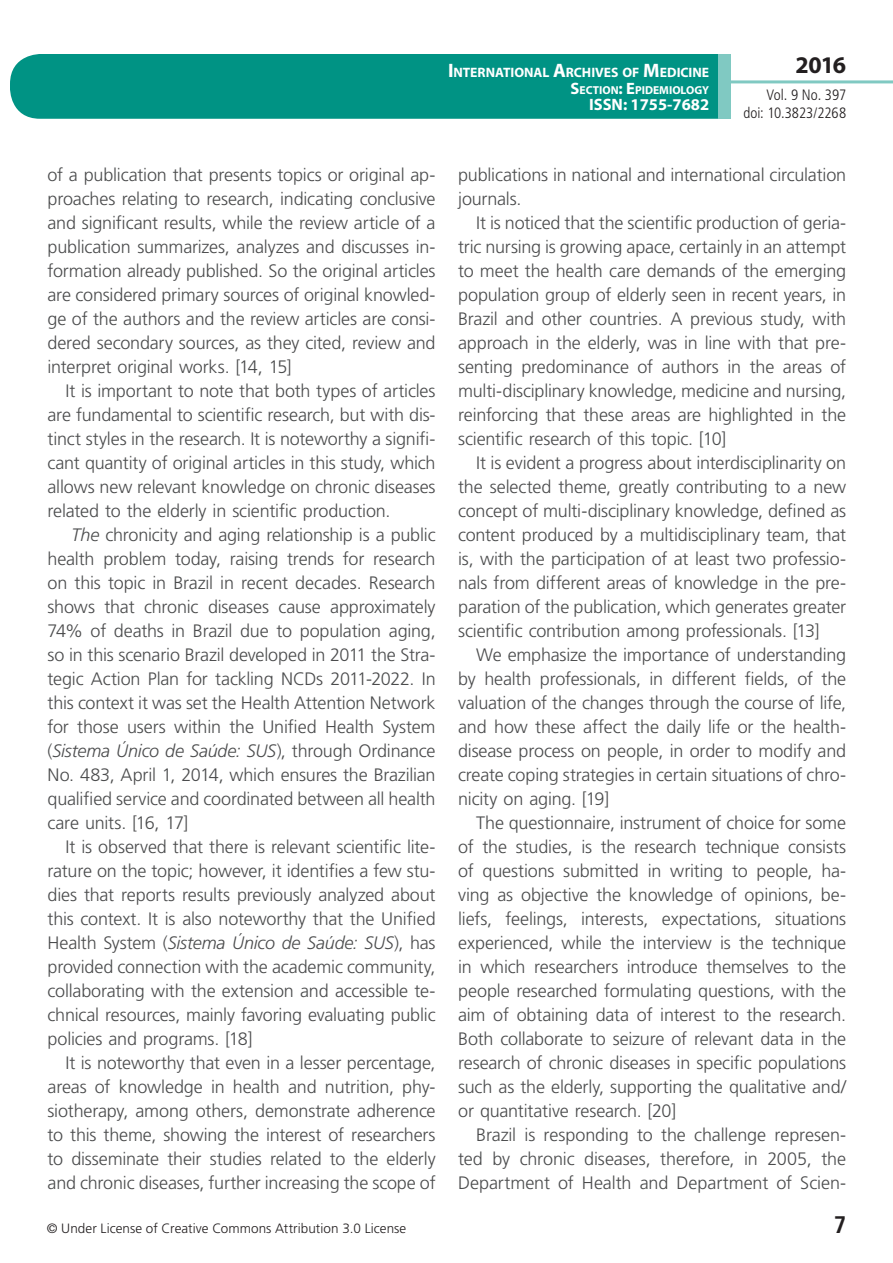
<style>
.page{position:relative;width:893px;height:1263px;background:#fff}
.page>*{position:absolute;margin:0;border:0;box-sizing:border-box;transform-origin:0 0}
.t1{font:700 24px "Myriad Pro";color:#231f20}
.t2{font:700 condensed 24px "Frutiger LT Std";color:#231f20}
.t3{font:300 18px/24px "Frutiger LT Std";letter-spacing:-.01em;color:#4b4c4d;text-align:justify}
.t4{font:700 16.5px "Myriad Pro";color:#fff}
.t5{font:300 condensed 15px/18px "Frutiger LT Std";color:#231f20;text-align:right}
.t6{font:700 13.65px "Myriad Pro";letter-spacing:-.005em;color:#fff}
.t7{font:300 13.5px "Frutiger LT Std";letter-spacing:.005em;color:#231f20}
.t8{font:700 11.55px "Myriad Pro";color:#fff}
.s1{font-size:19.5px}
.s2{font-size:16.5px}
.s3{font-style:italic}
</style>
<div class="page">
<div style="left:10px;top:54px;width:775px;height:65px;background:#009384;border-radius:30px"></div>
<div style="left:732px;top:0;width:161px;height:157px;background:#fff"></div>
<hr style="left:730px;top:80px;width:163px;height:3px;background:#80c9c2">
<div style="left:718px;top:54px;width:13px;height:65px;background:#80c9c2"></div>
<p class="t6" style="left:448px;top:64px;width:263px"><span class="s1">I</span>NTERNATIONAL <span class="s1">A</span>RCHIVES OF <span class="s1">M</span>EDICINE</p>
<p class="t8" style="left:571px;top:82px;width:140px"><span class="s2">S</span>ECTION<span class="s2">: E</span>PIDEMIOLOGY</p>
<p class="t4" style="left:589px;top:94px;width:122px">ISSN: 1755-7682</p>
<h1 class="t1" style="left:795px;top:49px;width:52px">2016</h1>
<p class="t5" style="left:743px;top:86px;width:104px">Vol. 9 No. 397 doi: 10.3823/2268</p>
<p class="t3" style="left:48px;top:163px;width:390px">of a publication that presents topics or original ap&shy;proaches relating to research, indicating conclusive and significant results, while the review article of a publication summarizes, analyzes and discusses in&shy;formation already published. So the original articles are considered primary sources of original knowled&shy;ge of the authors and the review articles are consi&shy;dered secondary sources, as they cited, review and interpret original works. [14, 15]</p>
<p class="t3" style="left:48px;top:379px;width:390px;text-indent:18px">It is important to note that both types of articles are fundamental to scientific research, but with dis&shy;tinct styles in the research. It is noteworthy a signifi&shy;cant quantity of original articles in this study, which allows new relevant knowledge on chronic diseases related to the elderly in scientific production.</p>
<p class="t3" style="left:48px;top:523px;width:390px;text-indent:24px"><span class="s3">The</span> chronicity and aging relationship is a public health problem today, raising trends for research on this topic in Brazil in recent decades. Research shows that chronic diseases cause approximately 74% of deaths in Brazil due to population aging, so in this scenario Brazil developed in 2011 the Stra&shy;tegic Action Plan for tackling NCDs 2011-2022. In this context it was set the Health Attention Network for those users within the Unified Health System (<span class="s3">Sistema Único de Saúde: SUS</span>), through Ordinance No. 483, April 1, 2014, which ensures the Brazilian qualified service and coordinated between all health care units. [16, 17]</p>
<p class="t3" style="left:48px;top:835px;width:390px;text-indent:18px">It is observed that there is relevant scientific lite&shy;rature on the topic; however, it identifies a few stu&shy;dies that reports results previously analyzed about this context. It is also noteworthy that the Unified Health System (<span class="s3">Sistema Único de Saúde: SUS</span>), has provided connection with the academic community, collaborating with the extension and accessible te&shy;chnical resources, mainly favoring evaluating public policies and programs. [18]</p>
<p class="t3" style="left:48px;top:1051px;width:390px;text-indent:18px">It is noteworthy that even in a lesser percentage, areas of knowledge in health and nutrition, phy&shy;siotherapy, among others, demonstrate adherence to this theme, showing the interest of researchers to disseminate their studies related to the elderly and chronic diseases, further increasing the scope of</p>
<p class="t3" style="left:458px;top:163px;width:390px">publications in national and international circulation journals.</p>
<p class="t3" style="left:458px;top:211px;width:390px;text-indent:18px">It is noticed that the scientific production of geria&shy;tric nursing is growing apace, certainly in an attempt to meet the health care demands of the emerging population group of elderly seen in recent years, in Brazil and other countries. A previous study, with approach in the elderly, was in line with that pre&shy;senting predominance of authors in the areas of multi-disciplinary knowledge, medicine and nursing, reinforcing that these areas are highlighted in the scientific research of this topic. [10]</p>
<p class="t3" style="left:458px;top:451px;width:390px;text-indent:18px">It is evident a progress about interdisciplinarity on the selected theme, greatly contributing to a new concept of multi-disciplinary knowledge, defined as content produced by a multidisciplinary team, that is, with the participation of at least two professio&shy;nals from different areas of knowledge in the pre&shy;paration of the publication, which generates greater scientific contribution among professionals. [13]</p>
<p class="t3" style="left:458px;top:643px;width:390px;text-indent:18px">We emphasize the importance of understanding by health professionals, in different fields, of the valuation of the changes through the course of life, and how these affect the daily life or the health&shy;disease process on people, in order to modify and create coping strategies in certain situations of chro&shy;nicity on aging. [19]</p>
<p class="t3" style="left:458px;top:811px;width:390px;text-indent:18px">The questionnaire, instrument of choice for some of the studies, is the research technique consists of questions submitted in writing to people, ha&shy;ving as objective the knowledge of opinions, be&shy;liefs, feelings, interests, expectations, situations experienced, while the interview is the technique in which researchers introduce themselves to the people researched formulating questions, with the aim of obtaining data of interest to the research.<br>Both collaborate to seizure of relevant data in the research of chronic diseases in specific populations such as the elderly, supporting the qualitative and/ or quantitative research. [20]</p>
<p class="t3" style="left:458px;top:1123px;width:390px;text-indent:18px">Brazil is responding to the challenge represen&shy;ted by chronic diseases, therefore, in 2005, the Department of Health and Department of Scien-</p>
<p class="t7" style="left:47px;top:1220px;width:361px">© Under License of Creative Commons Attribution 3.0 License</p>
<h1 class="t2" style="left:834px;top:1210px;width:14px">7</h1>
</div>
